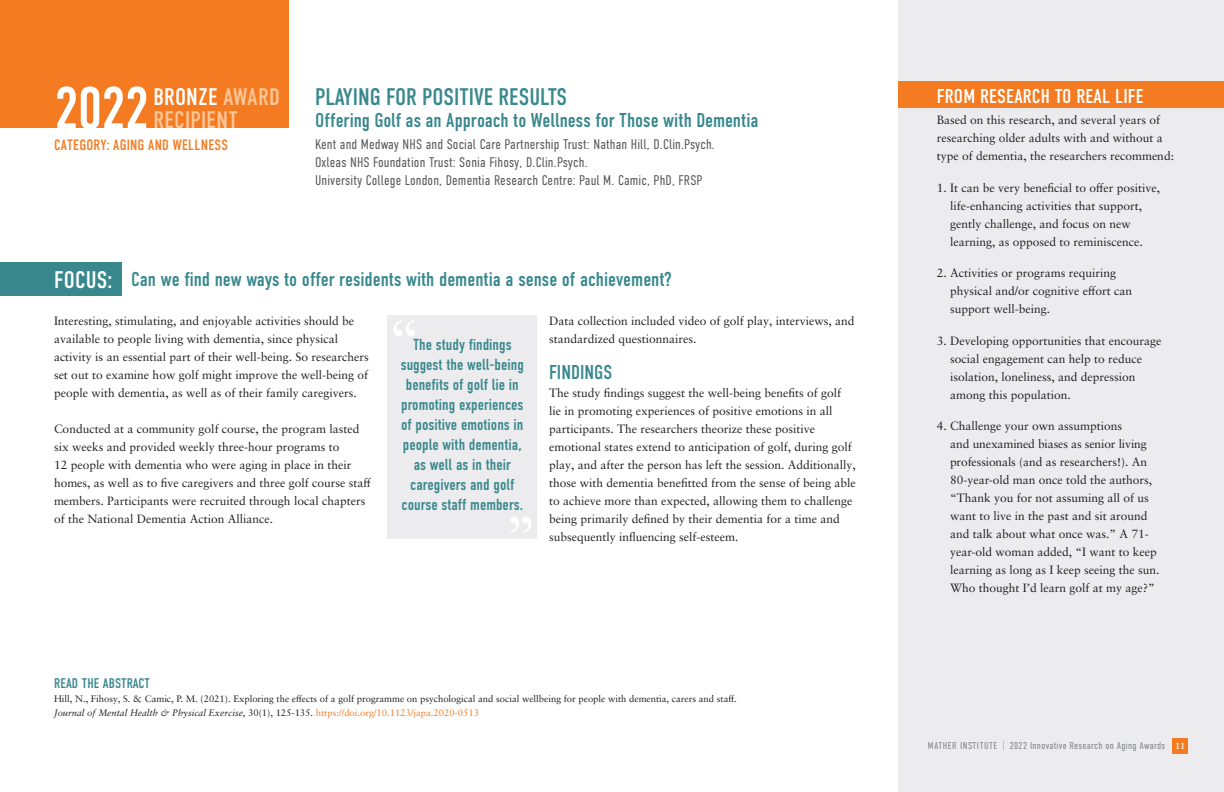
<style>
.page{position:relative;width:1224px;height:792px;background:#fff}
.page>*{position:absolute;margin:0;border:0;box-sizing:border-box;transform-origin:0 0}
.section_heading{font:60px "DIN Condensed";color:#fff}
.study_title{font:24px "DIN Condensed";color:#38888d}
.section_heading-2{font:24px "DIN Condensed";letter-spacing:.01em;color:#fff}
.section_heading-3{font:24px "DIN Condensed";letter-spacing:.015em;color:#fcc699}
.section_heading-4{font:20px "DIN Condensed";color:#38888d}
.study_subtitle{font:20px "DIN Condensed";color:#38888d}
.from_research_to_real_life{font:20px "DIN Condensed";letter-spacing:.01em;color:#fff}
.body_headings{font:20px "DIN Condensed";color:#38888d}
.quote{font:16px/20px "DIN Condensed";color:#38888d}
.category{font:15px "DIN Condensed";letter-spacing:.015em;color:#f47b21}
.school_name{font:300 14px "DIN Condensed";letter-spacing:.01em;color:#57585a}
.body_headings-2{font:14px "DIN Condensed";letter-spacing:.01em;color:#38888d}
.body_copy{font:12px/18px "Sabon LT Pro";color:#231f20}
.sidebar_body_copy{font:12px/18px "Sabon LT Pro";color:#231f20}
.t1{font:300 10px "DIN Condensed";letter-spacing:.03em;color:#808285}
.references{font:9.5px/14px "Sabon LT Pro";color:#231f20}
.t2{font:700 9px "Sabon LT Pro";color:#fff}
.s1{color:#fcc699}
.s2{font-size:24px;color:#fff}
.s3{font-style:italic}
.s4{color:#f47b21}
</style>
<div class="page">
<div style="left:899px;top:0;width:325px;height:792px;background:#ececee"></div>
<div style="left:899px;top:81px;width:325px;height:27px;background:#f47b21"></div>
<div style="left:0;top:0;width:289px;height:127px;background:#f47b21"></div>
<div style="left:0;top:262px;width:122px;height:34px;background:#38888d"></div>
<div style="left:387px;top:315px;width:150px;height:224px;background:#ececee"></div>
<div style="left:1172px;top:738px;width:16px;height:16px;background:#f47b21"></div>
<p class="section_heading" style="left:54px;top:75px;width:97px">2022</p>
<p class="section_heading-2" style="left:153px;top:83px;width:128px">BRONZE <span class="s1">AWARD</span></p>
<p class="section_heading" style="left:124px;top:75px;width:27px">1</p>
<p class="section_heading-3" style="left:153px;top:106px;width:86px">RECIPIENT</p>
<p class="category" style="left:54px;top:136px;width:176px">CATEGORY: AGING AND WELLNESS</p>
<p class="study_title" style="left:315px;top:83px;width:253px">PLAYING FOR POSITIVE RESULTS</p>
<p class="study_subtitle" style="left:315px;top:109px;width:445px">Offering Golf as an Approach to Wellness for Those with Dementia</p>
<p class="school_name" style="left:315px;top:136px;width:401px">Kent and Medway NHS and Social Care Partnership Trust: Nathan Hill, D.Clin.Psych.</p>
<p class="school_name" style="left:315px;top:154px;width:274px">Oxleas NHS Foundation Trust: Sonia Fihosy, D.Clin.Psych.</p>
<p class="school_name" style="left:315px;top:172px;width:389px">University College London, Dementia Research Centre: Paul M. Camic, PhD, FRSP</p>
<p class="section_heading-4" style="left:54px;top:268px;width:619px"><span class="s2">FOCUS:</span> Can we find new ways to offer residents with dementia a sense of achievement?</p>
<p class="body_copy" style="left:54px;top:311px;width:316px">Interesting, stimulating, and enjoyable activities should be available to people living with dementia, since physical activity is an essential part of their well-being. So researchers set out to examine how golf might improve the well-being of people with dementia, as well as of their family caregivers.</p>
<p class="body_copy" style="left:54px;top:419px;width:318px">Conducted at a community golf course, the program lasted six weeks and provided weekly three-hour programs to<br>12 people with dementia who were aging in place in their homes, as well as to five caregivers and three golf course staff members. Participants were recruited through local chapters of the National Dementia Action Alliance.</p>
<p class="quote" style="left:413px;top:335px;width:100px">The study findings</p>
<p class="quote" style="left:401px;top:355px;width:125px">suggest the well-being</p>
<p class="quote" style="left:401px;top:375px;width:124px">benefits of golf lie in promoting experiences</p>
<p class="quote" style="left:401px;top:415px;width:124px;text-align:center">of positive emotions in people with dementia, as well as in their caregivers and golf course staff members.</p>
<p class="body_copy" style="left:549px;top:311px;width:307px">Data collection included video of golf play, interviews, and standardized questionnaires.</p>
<p class="body_headings" style="left:549px;top:361px;width:65px">FINDINGS</p>
<p class="body_copy" style="left:549px;top:383px;width:308px">The study findings suggest the well-being benefits of golf lie in promoting experiences of positive emotions in all participants. The researchers theorize these positive emotional states extend to anticipation of golf, during golf play, and after the person has left the session. Additionally, those with dementia benefitted from the sense of being able to achieve more than expected, allowing them to challenge being primarily defined by their dementia for a time and subsequently influencing self-esteem.</p>
<p class="body_headings-2" style="left:54px;top:676px;width:97px">READ THE ABSTRACT</p>
<p class="references" style="left:54px;top:692px;width:683px">Hill, N., Fihosy, S. &amp; Camic, P. M. (2021). Exploring the effects of a golf programme on psychological and social wellbeing for people with dementia, carers and staff.<br><span class="s3">Journal of Mental Health &amp; Physical Exercise</span>, 30(1), 125-135. <span class="s4">https://doi.org/10.1123/japa.2020-0513</span></p>
<p class="from_research_to_real_life" style="left:937px;top:84px;width:209px">FROM RESEARCH TO REAL LIFE</p>
<p class="sidebar_body_copy" style="left:937px;top:111px;width:239px">Based on this research, and several years of researching older adults with and without a type of dementia, the researchers recommend:</p>
<p class="sidebar_body_copy" style="left:950px;top:178px;width:211px;text-indent:-13px">1. It can be very beneficial to offer positive, life-enhancing activities that support, gently challenge, and focus on new learning, as opposed to reminiscence.</p>
<p class="sidebar_body_copy" style="left:950px;top:264px;width:183px;text-indent:-13px">2. Activities or programs requiring physical and/or cognitive effort can support well-being.</p>
<p class="sidebar_body_copy" style="left:950px;top:331px;width:213px;text-indent:-13px">3. Developing opportunities that encourage social engagement can help to reduce isolation, loneliness, and depression among this population.</p>
<p class="sidebar_body_copy" style="left:950px;top:417px;width:209px;text-indent:-13px">4. Challenge your own assumptions<br>and unexamined biases as senior living professionals (and as researchers!). An 80-year-old man once told the authors, “Thank you for not assuming all of us want to live in the past and sit around and talk about what once was.” A 71- year-old woman added, “I want to keep learning as long as I keep seeing the sun.<br>Who thought I’d learn golf at my age?”</p>
<p class="t1" style="left:928px;top:740px;width:239px">MATHER INSTITUTE <span class="s4">|</span> 2022 Innovative Research on Aging Awards</p>
<p class="t2" style="left:1175px;top:740px;width:12px">11</p>
</div>
